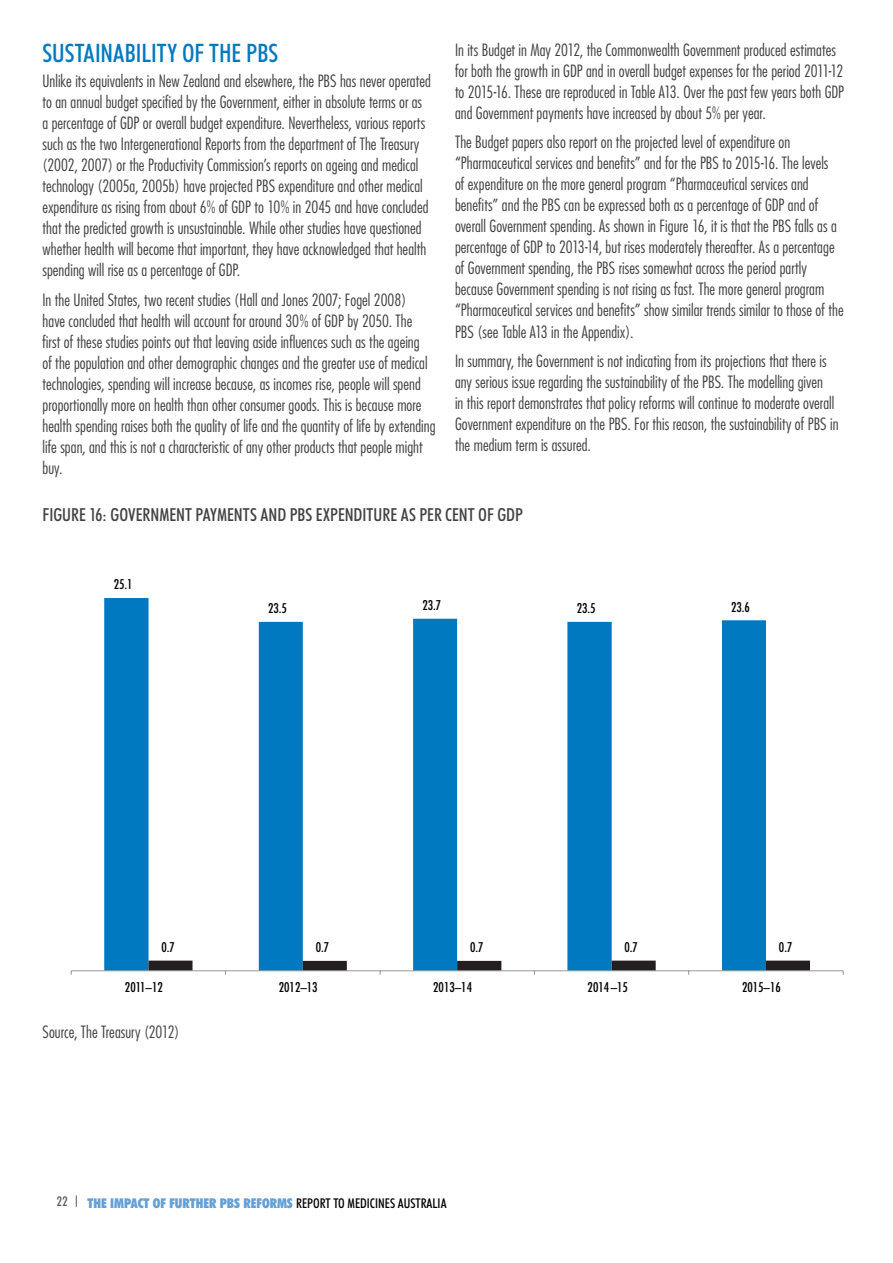
<style>
.page{position:relative;width:893px;height:1263px;background:#fff}
.page>*{position:absolute;margin:0;border:0;box-sizing:border-box;transform-origin:0 0}
.t1{font:500 condensed 25.5px "Futura BT";color:#0079c1}
.t2{font:500 condensed 18px "Futura BT";color:#414042}
.t3{font:300 condensed 16.5px/21px "Futura";letter-spacing:.005em;color:#414042}
.t4{font:900 condensed 13.5px "Futura BT";color:#63a0d6}
.t5{font:500 condensed 13.5px "Futura BT";color:#58595b}
.t6{font:condensed 13.05px "Futura";color:#000}
.s1{font-weight:500;color:#000}
</style>
<div class="page">
<svg style="left:76px;top:1195px;width:1px;height:12px"></svg>
<svg style="left:104px;top:598px;width:662px;height:372px"></svg>
<hr style="left:71px;top:970px;width:772px;height:1px;background:#989897">
<svg style="left:149px;top:960px;width:661px;height:15px"></svg>
<h1 class="t1" style="left:43px;top:37px;width:237px">SUSTAINABILITY OF THE PBS</h1>
<p class="t3" style="left:43px;top:71px;width:390px">Unlike its equivalents in New Zealand and elsewhere, the PBS has never operated to an annual budget specified by the Government, either in absolute terms or as a percentage of GDP or overall budget expenditure. Nevertheless, various reports such as the two Intergenerational Reports from the department of The Treasury (2002, 2007) or the Productivity Commission’s reports on ageing and medical technology (2005a, 2005b) have projected PBS expenditure and other medical expenditure as rising from about 6% of GDP to 10% in 2045 and have concluded that the predicted growth is unsustainable. While other studies have questioned whether health will become that important, they have acknowledged that health spending will rise as a percentage of GDP.</p>
<p class="t3" style="left:43px;top:289px;width:394px">In the United States, two recent studies (Hall and Jones 2007; Fogel 2008)<br>have concluded that health will account for around 30% of GDP by 2050. The<br>first of these studies points out that leaving aside influences such as the ageing<br>of the population and other demographic changes and the greater use of medical technologies, spending will increase because, as incomes rise, people will spend proportionally more on health than other consumer goods. This is because more health spending raises both the quality of life and the quantity of life by extending life span, and this is not a characteristic of any other products that people might buy.</p>
<p class="t3" style="left:455px;top:39px;width:391px">In its Budget in May 2012, the Commonwealth Government produced estimates for both the growth in GDP and in overall budget expenses for the period 2011-12 to 2015-16. These are reproduced in Table A13. Over the past few years both GDP and Government payments have increased by about 5% per year.</p>
<p class="t3" style="left:455px;top:132px;width:390px">The Budget papers also report on the projected level of expenditure on “Pharmaceutical services and benefits” and for the PBS to 2015-16. The levels<br>of expenditure on the more general program “Pharmaceutical services and benefits” and the PBS can be expressed both as a percentage of GDP and of overall Government spending. As shown in Figure 16, it is that the PBS falls as a percentage of GDP to 2013-14, but rises moderately thereafter. As a percentage of Government spending, the PBS rises somewhat across the period partly because Government spending is not rising as fast. The more general program “Pharmaceutical services and benefits” show similar trends similar to those of the PBS (see Table A13 in the Appendix).</p>
<p class="t3" style="left:455px;top:351px;width:385px">In summary, the Government is not indicating from its projections that there is any serious issue regarding the sustainability of the PBS. The modelling given<br>in this report demonstrates that policy reforms will continue to moderate overall Government expenditure on the PBS. For this reason, the sustainability of PBS in the medium term is assured.</p>
<p class="t2" style="left:43px;top:504px;width:482px">FIGURE 16: GOVERNMENT PAYMENTS AND PBS EXPENDITURE AS PE R CENT OF GD P</p>
<p class="t6" style="left:114px;top:576px;width:20px">25.1</p>
<p class="t6" style="left:268px;top:600px;width:20px">23.5</p>
<p class="t6" style="left:422px;top:597px;width:20px">23.7</p>
<p class="t6" style="left:577px;top:600px;width:20px">23.5</p>
<p class="t6" style="left:731px;top:599px;width:20px">23.6</p>
<p class="t6" style="left:161px;top:939px;width:15px">0.7</p>
<p class="t6" style="left:316px;top:939px;width:15px">0.7</p>
<p class="t6" style="left:470px;top:939px;width:15px">0.7</p>
<p class="t6" style="left:625px;top:939px;width:15px">0.7</p>
<p class="t6" style="left:779px;top:939px;width:15px">0.7</p>
<p class="t6" style="left:125px;top:979px;width:39px">2011–12</p>
<p class="t6" style="left:279px;top:979px;width:40px">2012–13</p>
<p class="t6" style="left:433px;top:979px;width:40px">2013–14</p>
<p class="t6" style="left:588px;top:979px;width:42px">2014 –15</p>
<p class="t6" style="left:742px;top:979px;width:40px">2015–16</p>
<p class="t3" style="left:43px;top:1021px;width:138px">Source, The Treasury (2012)</p>
<p class="t5" style="left:57px;top:1193px;width:12px">22</p>
<p class="t4" style="left:87px;top:1195px;width:360px">THE IMPACT OF FURTHER PBS REFORMS <span class="s1">REPORT TO MEDICINES AUSTRALIA</span></p>
</div>
